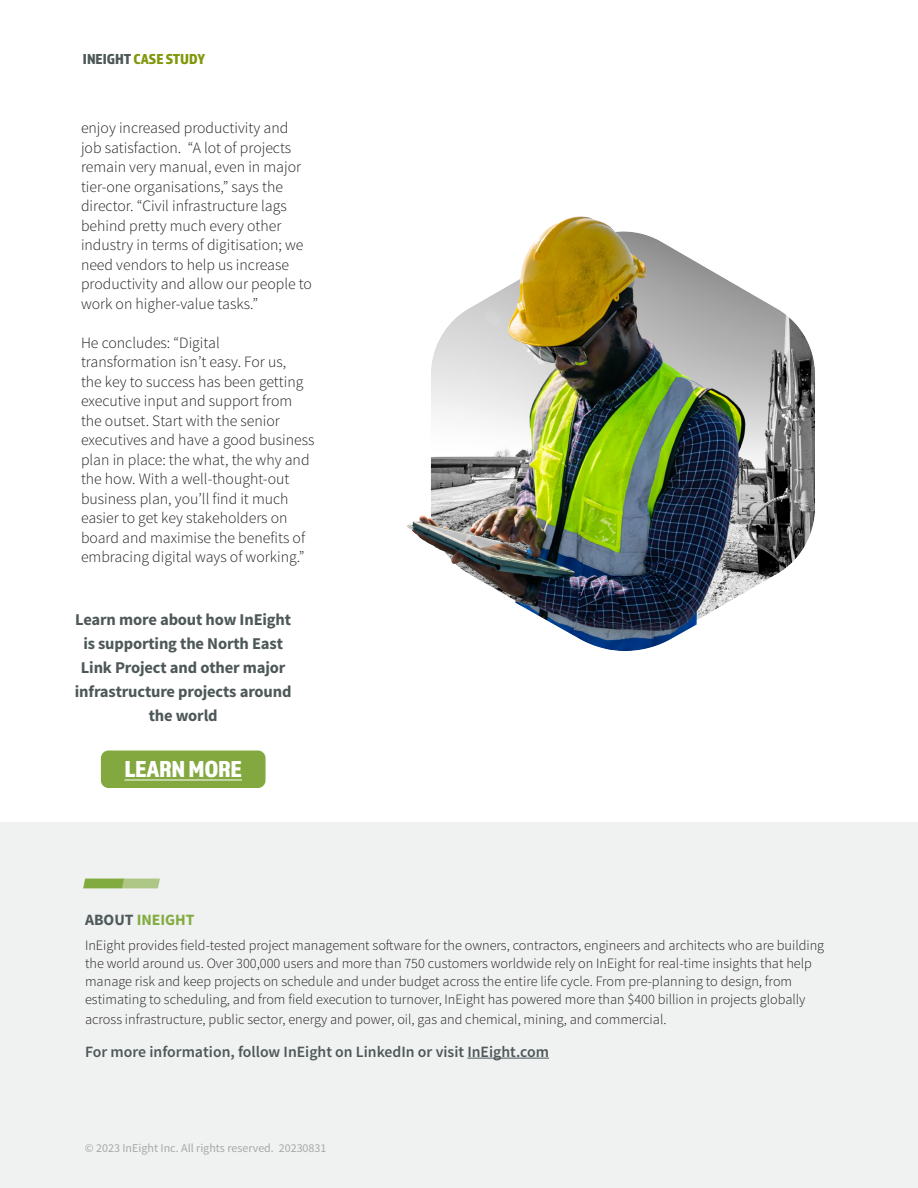
<style>
.page{position:relative;width:918px;height:1188px;background:#fff}
.page>*{position:absolute;margin:0;border:0;box-sizing:border-box;transform-origin:0 0}
.t1{font:24px "Almaq Refined";letter-spacing:-.01em;color:#fff}
.t2{font:700 16.5px/24px "Source Sans Pro";letter-spacing:-.01em;color:#4e5859;text-align:center}
.Paragraph_Style_1{font:300 15.75px/19.5px "Source Sans Pro";color:#231f20}
.Paragraph_Style_1-2{font:600 15.75px "Source Sans Pro";color:#4e5859}
.Paragraph_Style_1-3{font:700 15.75px "Source Sans Pro";color:#82ab3f}
.t3{font:15px "Almaq Refined";color:#81980d}
.Paragraph_Style_1-4{font:300 14.25px/18px "Source Sans Pro";color:#231f20}
.t4{font:12px "Source Sans Pro";color:#a7a8a9}
.s1{color:#4e5859}
</style>
<div class="page">
<div style="left:101px;top:751px;width:165px;height:37px;background:#82a83f;border-radius:8px"></div>
<hr style="left:124px;top:780px;width:118px;height:1px;background:#fff">
<div style="left:0;top:822px;width:918px;height:366px;background:#f0f1f1"></div>
<svg style="left:83px;top:879px;width:77px;height:9px"></svg>
<hr style="left:467px;top:1058px;width:82px;height:1px;background:#4e5859">
<img style="left:407px;top:216px;width:408px;height:435px">
<p class="t3" style="left:83px;top:50px;width:124px"><span class="s1">INEIGHT</span> CASE STUDY</p>
<p class="Paragraph_Style_1" style="left:81px;top:118px;width:233px">enjoy increased productivity and job satisfaction. “A lot of projects remain very manual, even in major tier-one organisations,” says the director. “Civil infrastructure lags behind pretty much every other industry in terms of digitisation; we need vendors to help us increase productivity and allow our people to work on higher-value tasks.”</p>
<p class="Paragraph_Style_1" style="left:81px;top:333px;width:235px">He concludes: “Digital transformation isn’t easy. For us,<br>the key to success has been getting executive input and support from the outset. Start with the senior executives and have a good business plan in place: the what, the why and the how. With a well-thought-out business plan, you’ll find it much easier to get key stakeholders on board and maximise the benefits of embracing digital ways of working.”</p>
<p class="t2" style="left:75px;top:608px;width:218px">Learn more about how InEight is supporting the North East<br>Link Project and other major infrastructure projects around the world</p>
<p class="t1" style="left:124px;top:755px;width:119px">LEARN MORE</p>
<p class="Paragraph_Style_1-3" style="left:85px;top:910px;width:111px"><span class="s1">ABOUT</span> INEIGHT</p>
<p class="Paragraph_Style_1-4" style="left:85px;top:936px;width:741px">InEight provides field-tested project management software for the owners, contractors, engineers and architects who are building the world around us. Over 300,000 users and more than 750 customers worldwide rely on InEight for real-time insights that help manage risk and keep projects on schedule and under budget across the entire life cycle. From pre-planning to design, from estimating to scheduling, and from field execution to turnover, InEight has powered more than $400 billion in projects globally</p>
<p class="Paragraph_Style_1-4" style="left:85px;top:1010px;width:583px">across infrastructure, public sector, energy and power, oil, gas and chemical, mining, and commercial.</p>
<p class="Paragraph_Style_1-2" style="left:85px;top:1041px;width:466px">For more information, follow InEight on LinkedIn or visit InEight.com</p>
<p class="t4" style="left:85px;top:1140px;width:243px">© 2023 InEight Inc. All rights reserved. 20230831</p>
</div>
